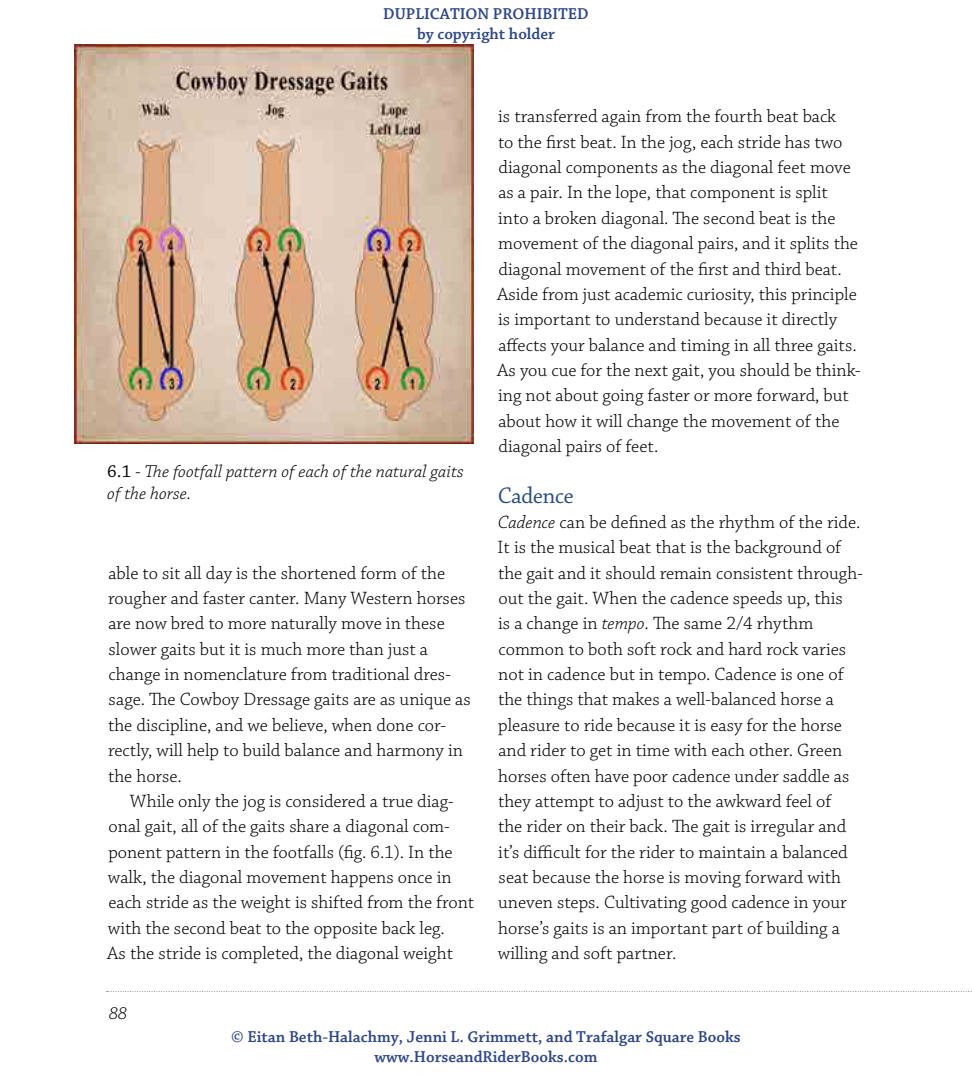
<style>
.page{position:relative;width:972px;height:1080px;background:#fff}
.page>*{position:absolute;margin:0;border:0;box-sizing:border-box;transform-origin:0 0}
.t1{font:24px "Chaparral Pro Subh";letter-spacing:-.005em;color:#23487f}
.t2{font:300 18.75px/25.3px "Chaparral Pro";color:#000}
.t3{font:18px/22.5px "Chaparral Pro Light It Capt";color:#000}
.t4{font:600 16.5px/19.8px "Chaparral Pro";color:#2e4787;text-align:center}
.s1{font-family:"Chaparral Pro Capt"}
.s2{font-style:italic}
</style>
<div class="page">
<svg style="left:106px;top:991px;width:866px;height:1px"></svg>
<img style="left:75px;top:45px;width:399px;height:399px">
<p class="t4" style="left:383px;top:5px;width:207px">DUPLICATION PROHIBITED by copyright holder</p>
<p class="t3" style="left:107px;top:461px;width:358px"><span class="s1">6.1</span> - The footfall pattern of each of the natural gaits of the horse.</p>
<p class="t2" style="left:108px;top:561px;width:364px">able to sit all day is the shortened form of the rougher and faster canter. Many Western horses are now bred to more naturally move in these slower gaits but it is much more than just a change in nomenclature from traditional dres&shy;sage. The Cowboy Dressage gaits are as unique as the discipline, and we believe, when done cor&shy;rectly, will help to build balance and harmony in the horse.</p>
<p class="t2" style="left:107px;top:789px;width:369px;text-indent:23px">While only the jog is considered a true diag&shy;onal gait, all of the gaits share a diagonal com&shy;ponent pattern in the footfalls (fig. 6.1). In the walk, the diagonal movement happens once in each stride as the weight is shifted from the front with the second beat to the opposite back leg.<br>As the stride is completed, the diagonal weight</p>
<p class="t3" style="left:109px;top:1003px;width:20px">88</p>
<p class="t2" style="left:497px;top:105px;width:365px">is transferred again from the fourth beat back<br>to the first beat. In the jog, each stride has two diagonal components as the diagonal feet move as a pair. In the lope, that component is split into a broken diagonal. The second beat is the movement of the diagonal pairs, and it splits the diagonal movement of the first and third beat.<br>Aside from just academic curiosity, this principle is important to understand because it directly affects your balance and timing in all three gaits.<br>As you cue for the next gait, you should be think&shy;ing not about going faster or more forward, but about how it will change the movement of the diagonal pairs of feet.</p>
<p class="t1" style="left:498px;top:482px;width:77px">Cadence</p>
<p class="t2" style="left:498px;top:510px;width:367px"><span class="s2">Cadence</span> can be defined as the rhythm of the ride.<br>It is the musical beat that is the background of the gait and it should remain consistent through&shy;out the gait. When the cadence speeds up, this<br>is a change in <span class="s2">tempo</span>. The same 2/4 rhythm common to both soft rock and hard rock varies not in cadence but in tempo. Cadence is one of the things that makes a well-balanced horse a pleasure to ride because it is easy for the horse and rider to get in time with each other. Green horses often have poor cadence under saddle as they attempt to adjust to the awkward feel of<br>the rider on their back. The gait is irregular and it’s difficult for the rider to maintain a balanced seat because the horse is moving forward with uneven steps. Cultivating good cadence in your horse’s gaits is an important part of building a willing and soft partner.</p>
<p class="t4" style="left:231px;top:1027px;width:511px">© Eitan Beth-Halachmy, Jenni L. Grimmett, and Trafalgar Square Books www.HorseandRiderBooks.com</p>
</div>
